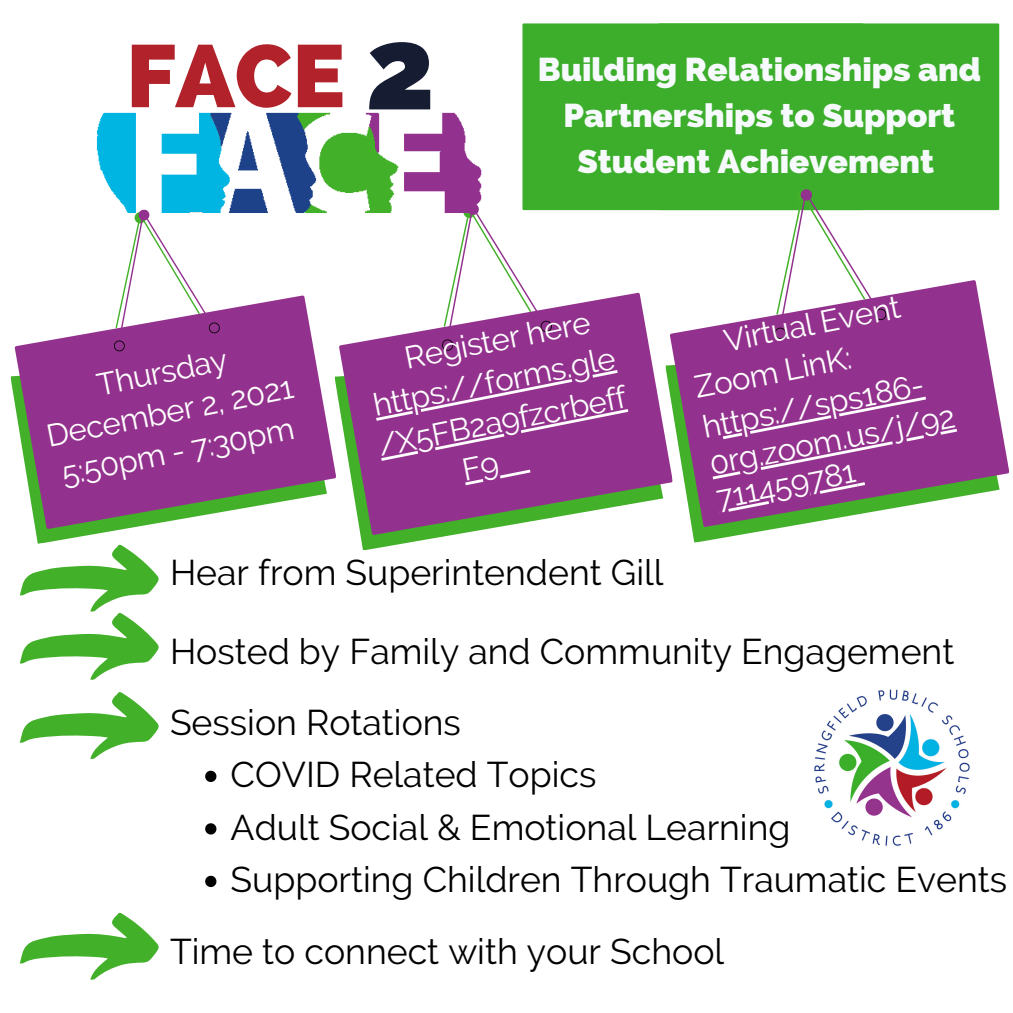
<style>
.page{position:relative;width:1013px;height:1013px;background:#fff}
.page>*{position:absolute;margin:0;border:0;box-sizing:border-box;transform-origin:0 0}
.t1{font:800 115.75px "Raleway";color:#161c32}
.t2{font:800 88px "Raleway";color:#b1222a}
.t3{font:35.62px "Raleway";color:#000}
.t4{font:800 33.12px/46px "Raleway";color:#f6fafc;text-align:center}
.t5{font:31.25px/34.8px "Raleway";color:#fff}
</style>
<div class="page">
<svg style="left:205px;top:770px;width:11px;height:12px"></svg>
<svg style="left:205px;top:823px;width:11px;height:11px"></svg>
<svg style="left:205px;top:875px;width:11px;height:12px"></svg>
<img style="left:814px;top:689px;width:156px;height:157px">
<svg style="left:360px;top:536px;width:86px;height:15px"></svg>
<svg style="left:338px;top:292px;width:325px;height:244px;fill:#93328e"></svg>
<svg style="left:436px;top:210px;width:116px;height:141px"></svg>
<img style="left:96px;top:98px;width:401px;height:121px">
<svg style="left:10px;top:376px;width:108px;height:168px"></svg>
<svg style="left:13px;top:295px;width:325px;height:235px;fill:#93328e"></svg>
<svg style="left:109px;top:207px;width:111px;height:145px"></svg>
<div style="left:522px;top:23px;width:136px;height:187px;background:#3cae2b"></div>
<svg style="left:20px;top:544px;width:139px;height:136px"></svg>
<svg style="left:20px;top:692px;width:139px;height:67px"></svg>
<svg style="left:20px;top:912px;width:139px;height:67px"></svg>
<div style="left:658px;top:23px;width:341px;height:187px;background:#3cae2b"></div>
<svg style="left:663px;top:365px;width:116px;height:178px"></svg>
<svg style="left:667px;top:280px;width:342px;height:248px;fill:#93328e"></svg>
<svg style="left:769px;top:187px;width:118px;height:153px"></svg>
<svg style="left:712px;top:396px;width:245px;height:117px;background:#95488f"></svg>
<div style="left:376px;top:370px;width:252px;height:115px;background:#93328e"></div>
<p class="t2" style="left:126px;top:24px;width:220px">FACE</p>
<p class="t1" style="left:365px;top:1px;width:71px">2</p>
<p class="t4" style="left:538px;top:46px;width:444px">Building Relationships and<br>Partnerships to Support<br>Student Achievement</p>
<p class="t5" style="left:94px;top:367px;width:134px;rotate:-11deg">Thursday</p>
<p class="t5" style="left:44px;top:418px;width:252px;rotate:-11deg">December 2, 2021</p>
<p class="t5" style="left:59px;top:456px;width:238px;rotate:-11deg">5:50pm - 7:30pm</p>
<p class="t5" style="left:402px;top:340px;width:190px;rotate:-11deg">Register here</p>
<p class="t5" style="left:370px;top:388px;width:248px;rotate:-11deg">https://forms.gle</p>
<p class="t5" style="left:375px;top:428px;width:253px;rotate:-11deg">/X5FB2a9fzcrbeff</p>
<p class="t3" style="left:170px;top:551px;width:495px">Hear from Superintendent Gill</p>
<p class="t5" style="left:721px;top:323px;width:180px;rotate:-11deg">Virtual Event</p>
<p class="t5" style="left:691px;top:370px;width:160px;rotate:-11deg">Zoom LinK:</p>
<p class="t5" style="left:699px;top:410px;width:226px;rotate:-11deg">https://sps186-</p>
<p class="t5" style="left:706px;top:447px;width:250px;rotate:-11deg">0rg.zoom.us/j/92<br>711459781</p>
<p class="t3" style="left:170px;top:630px;width:785px">Hosted by Family and Community Engagement</p>
<p class="t3" style="left:170px;top:701px;width:292px">Session Rotations</p>
<p class="t3" style="left:230px;top:753px;width:367px">COVID Related Topics</p>
<p class="t3" style="left:230px;top:806px;width:561px">Adult Social &amp; Emotional Learning</p>
<p class="t3" style="left:230px;top:858px;width:778px">Supporting Children Through Traumatic Events</p>
<p class="t3" style="left:170px;top:930px;width:555px">Time to connect with your School</p>
</div>
